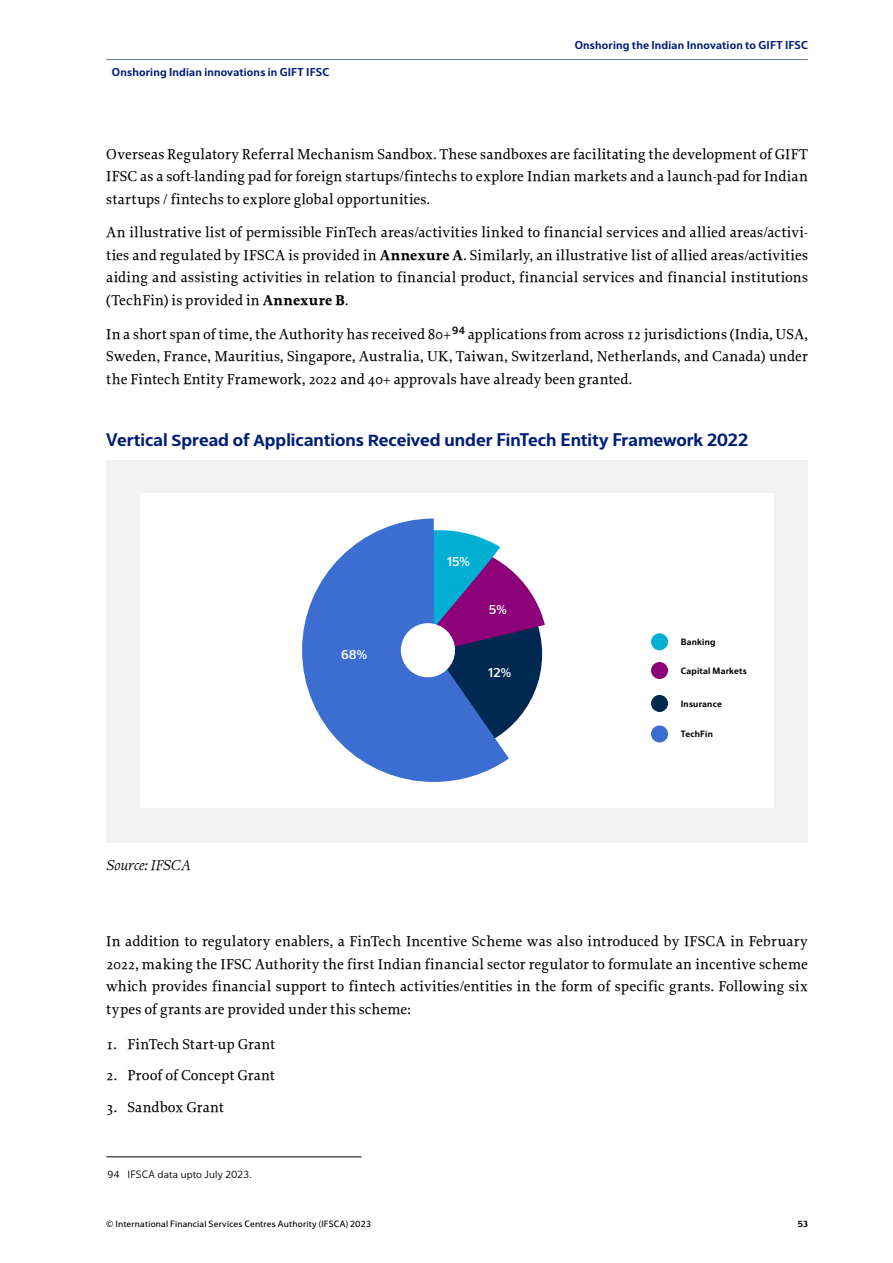
<style>
.page{position:relative;width:893px;height:1263px;background:#fff}
.page>*{position:absolute;margin:0;border:0;box-sizing:border-box;transform-origin:0 0}
.Paragraph_BODY_XS_1_5__0_5{font:600 18px "Interval Next";letter-spacing:-.005em;color:#001e78}
.Paragraph_Style_1_5_G{font:500 15px/22.5px "Proforma";letter-spacing:.01em;color:#000;text-align:justify}
.Paragraph_BODY_XS_1_2__0_5{font:italic 15px "Proforma";letter-spacing:.005em;color:#000}
.Paragraph_Style_1_35{font:13.05px "Interval Next Med";color:#fff}
.t1{font:600 11.25px "Interval Next";letter-spacing:.02em;color:#001e78}
.Paragraph_Style_1_2_Footnote{font:10.5px "Interval Next";letter-spacing:.02em;color:#000}
.t2{font:9px "Interval Next Reg";letter-spacing:.025em;color:#000}
.Paragraph_Style_1_35-2{font:600 9px "Interval Next";letter-spacing:.025em;color:#000}
.s1{font-weight:700}
</style>
<div class="page">
<hr style="left:106px;top:59px;width:702px;height:1px;background:#001e78">
<div style="left:106px;top:460px;width:702px;height:382px;background:#f2f2f2"></div>
<div style="left:140px;top:494px;width:634px;height:314px;background:#fff"></div>
<svg style="left:509px;top:568px;width:36px;height:160px"></svg>
<svg style="left:302px;top:518px;width:207px;height:264px;fill:#3c6ed2"></svg>
<div style="left:401px;top:623px;width:54px;height:54px;background:#fff;border-radius:50%"></div>
<div style="left:651px;top:633px;width:17px;height:17px;background:#00afd2;border-radius:50%"></div>
<div style="left:651px;top:662px;width:17px;height:17px;background:#8c0078;border-radius:50%"></div>
<div style="left:651px;top:695px;width:17px;height:17px;background:#002850;border-radius:50%"></div>
<div style="left:651px;top:725px;width:17px;height:17px;background:#3c6ed2;border-radius:50%"></div>
<hr style="left:106px;top:1156px;width:255px;height:1px;background:#000">
<p class="t1" style="left:112px;top:64px;width:219px">Onshoring Indian innovations in GIFT IFSC</p>
<p class="t1" style="left:575px;top:37px;width:235px">Onshoring the Indian Innovation to GIFT IFSC</p>
<p class="Paragraph_Style_1_5_G" style="left:106px;top:142px;width:703px">Overseas Regulatory Referral Mechanism Sandbox. These sandboxes are facilitating the development of GIFT IFSC as a soft-landing pad for foreign startups/fintechs to explore Indian markets and a launch-pad for Indian startups / fintechs to explore global opportunities.</p>
<p class="Paragraph_Style_1_5_G" style="left:106px;top:221px;width:703px">An illustrative list of permissible FinTech areas/activities linked to financial services and allied areas/activi&shy;ties and regulated by IFSCA is provided in <span class="s1">Annexure A</span>. Similarly, an illustrative list of allied areas/activities aiding and assisting activities in relation to financial product, financial services and financial institutions (TechFin) is provided in <span class="s1">Annexure B</span>.</p>
<p class="Paragraph_Style_1_5_G" style="left:106px;top:322px;width:703px">In a short span of time, the Authority has received 80+<sup>94</sup> applications from across 12 jurisdictions (India, USA, Sweden, France, Mauritius, Singapore, Australia, UK, Taiwan, Switzerland, Netherlands, and Canada) under the Fintech Entity Framework, 2022 and 40+ approvals have already been granted.</p>
<p class="Paragraph_BODY_XS_1_5__0_5" style="left:106px;top:427px;width:643px">Vertical spread of applicantions received under FinTech Entity Framework 2022</p>
<p class="Paragraph_BODY_XS_1_2__0_5" style="left:106px;top:855px;width:86px">Source: IFSCA</p>
<p class="Paragraph_Style_1_35" style="left:341px;top:644px;width:28px">68%</p>
<p class="Paragraph_Style_1_35" style="left:447px;top:552px;width:24px">15%</p>
<p class="Paragraph_Style_1_35" style="left:489px;top:600px;width:19px">5%</p>
<p class="Paragraph_Style_1_35" style="left:488px;top:663px;width:24px">12%</p>
<p class="Paragraph_Style_1_35-2" style="left:681px;top:635px;width:36px">Banking</p>
<p class="Paragraph_Style_1_35-2" style="left:681px;top:664px;width:68px">Capital Markets</p>
<p class="Paragraph_Style_1_35-2" style="left:681px;top:697px;width:43px">Insurance</p>
<p class="Paragraph_Style_1_35-2" style="left:681px;top:727px;width:34px">TechFin</p>
<p class="Paragraph_Style_1_5_G" style="left:106px;top:930px;width:703px">In addition to regulatory enablers, a FinTech Incentive Scheme was also introduced by IFSCA in February 2022, making the IFSC Authority the first Indian financial sector regulator to formulate an incentive scheme which provides financial support to fintech activities/entities in the form of specific grants. Following six types of grants are provided under this scheme:</p>
<p class="Paragraph_Style_1_5_G" style="left:106px;top:1033px;width:170px">1. FinTech Start-up Grant</p>
<p class="Paragraph_Style_1_5_G" style="left:106px;top:1064px;width:170px">2. Proof of Concept Grant</p>
<p class="Paragraph_Style_1_5_G" style="left:106px;top:1096px;width:119px">3. Sandbox Grant</p>
<p class="Paragraph_Style_1_2_Footnote" style="left:108px;top:1167px;width:145px">94 IFSCA data upto July 2023.</p>
<p class="t2" style="left:106px;top:1217px;width:266px">© International Financial Services Centres Authority (IFSCA) 2023</p>
<p class="Paragraph_Style_1_35-2" style="left:798px;top:1217px;width:12px">53</p>
</div>
